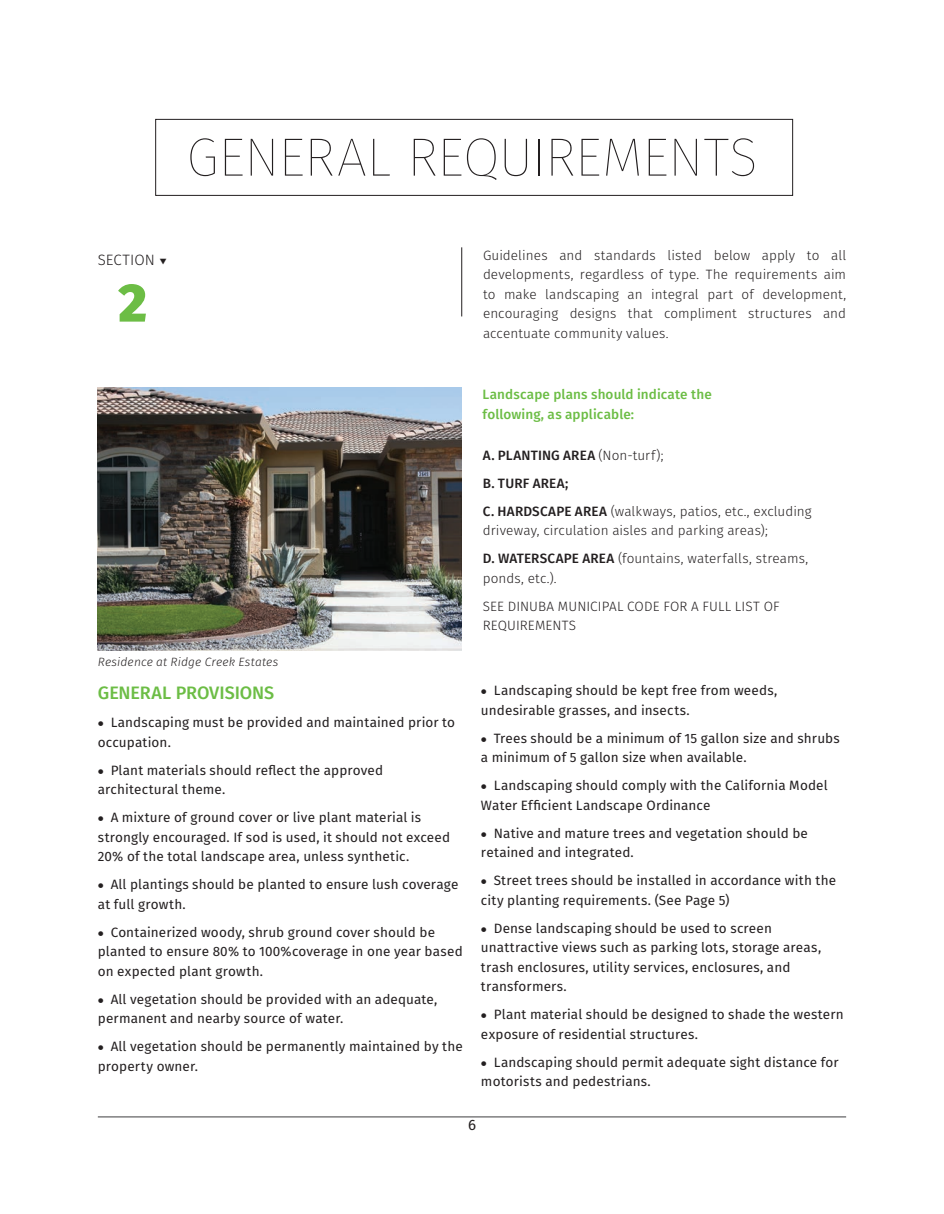
<style>
.page{position:relative;width:944px;height:1214px;background:#fff}
.page>*{position:absolute;margin:0;border:0;box-sizing:border-box;transform-origin:0 0}
.t1{font:100 54px "Fira Sans";letter-spacing:-.015em;color:#231f20}
.t2{font:800 54px "Fira Sans";color:#6cbd45}
.t3{font:500 18px "Fira Sans";letter-spacing:-.005em;color:#6cbd45}
.t4{font:300 15px "Fira Sans";color:#231f20}
.t5{font:15px "Fira Sans";color:#231f20}
.t6{font:13.5px/19.5px "Fira Sans";letter-spacing:.01em;color:#231f20}
.t7{font:300 13.5px/19.5px "Fira Sans";letter-spacing:.005em;color:#231f20}
.t8{font:500 13.5px/19.5px "Fira Sans";letter-spacing:.01em;color:#6cbd45}
.t9{font:italic 300 12px "Fira Sans";letter-spacing:.01em;color:#231f20}
.s1{font-family:"Modern Pictograms";font-weight:400}
.s2{font-weight:500}
.s3{font-family:"Entypo"}
</style>
<div class="page">
<img style="left:98px;top:387px;width:363px;height:263px">
<div style="left:155px;top:119px;width:638px;height:77px;border:1px solid #231f20"></div>
<hr style="left:461px;top:247px;width:1px;height:69px;background:#231f20">
<hr style="left:98px;top:1116px;width:748px;height:1px;background:#3e3e3f">
<h1 class="t1" style="left:186px;top:119px;width:573px">GENERAL REQUIREMENTS</h1>
<p class="t4" style="left:98px;top:249px;width:71px">SECTION <span class="s1">/</span></p>
<h1 class="t2" style="left:118px;top:254px;width:30px">2</h1>
<p class="t7" style="left:483px;top:245px;width:364px;text-align:justify">Guidelines and standards listed below apply to all developments, regardless of type. The requirements aim to make landscaping an integral part of development, encouraging designs that compliment structures and accentuate community values.</p>
<p class="t8" style="left:482px;top:384px;width:231px">Landscape plans should indicate the following, as applicable:</p>
<p class="t7" style="left:483px;top:441px;width:330px;line-height:28px"><span class="s2">A. PLANTING AREA</span> (Non-turf);<br><span class="s2">B. TURF AREA;<br>C. HARDSCAPE AREA</span> (walkways, patios, etc., excluding</p>
<p class="t7" style="left:483px;top:516px;width:327px;line-height:28px">driveway, circulation aisles and parking areas);<br><span class="s2">D. WATERSCAPE AREA</span> (fountains, waterfalls, streams,</p>
<p class="t7" style="left:483px;top:564px;width:298px;line-height:28px">ponds, etc.).<br>SEE DINUBA MUNICIPAL CODE FOR A FULL LIST OF</p>
<p class="t7" style="left:483px;top:615px;width:95px">REQUIREMENTS</p>
<p class="t9" style="left:98px;top:653px;width:182px">Residence at Ridge Creek Estates</p>
<h2 class="t3" style="left:98px;top:678px;width:178px">GENERAL PROVISIONS</h2>
<p class="t6" style="left:98px;top:712px;width:359px"><span class="s3">}</span> Landscaping must be provided and maintained prior to occupation.</p>
<p class="t6" style="left:98px;top:760px;width:287px"><span class="s3">}</span> Plant materials should reflect the approved architectural theme.</p>
<p class="t6" style="left:98px;top:807px;width:354px"><span class="s3">}</span> A mixture of ground cover or live plant material is strongly encouraged. If sod is used, it should not exceed<br>20% of the total landscape area, unless synthetic.</p>
<p class="t6" style="left:98px;top:874px;width:362px"><span class="s3">}</span> All plantings should be planted to ensure lush coverage at full growth.</p>
<p class="t6" style="left:98px;top:922px;width:366px"><span class="s3">}</span> Containerized woody, shrub ground cover should be planted to ensure 80% to 100%coverage in one year based on expected plant growth.</p>
<p class="t6" style="left:98px;top:989px;width:341px"><span class="s3">}</span> All vegetation should be provided with an adequate, permanent and nearby source of water.</p>
<p class="t6" style="left:98px;top:1036px;width:366px"><span class="s3">}</span> All vegetation should be permanently maintained by the property owner.</p>
<p class="t6" style="left:481px;top:680px;width:298px"><span class="s3">}</span> Landscaping should be kept free from weeds, undesirable grasses, and insects.</p>
<p class="t6" style="left:481px;top:727px;width:360px"><span class="s3">}</span> Trees should be a minimum of 15 gallon size and shrubs a minimum of 5 gallon size when available.</p>
<p class="t6" style="left:481px;top:775px;width:348px"><span class="s3">}</span> Landscaping should comply with the California Model<br>Water Efficient Landscape Ordinance</p>
<p class="t6" style="left:481px;top:822px;width:328px"><span class="s3">}</span> Native and mature trees and vegetation should be retained and integrated.</p>
<p class="t6" style="left:481px;top:870px;width:357px"><span class="s3">}</span> Street trees should be installed in accordance with the city planting requirements. (See Page 5)</p>
<p class="t6" style="left:481px;top:917px;width:342px"><span class="s3">}</span> Dense landscaping should be used to screen unattractive views such as parking lots, storage areas, trash enclosures, utility services, enclosures, and transformers.</p>
<p class="t6" style="left:481px;top:1004px;width:364px"><span class="s3">}</span> Plant material should be designed to shade the western exposure of residential structures.</p>
<p class="t6" style="left:481px;top:1051px;width:359px"><span class="s3">}</span> Landscaping should permit adequate sight distance for motorists and pedestrians.</p>
<p class="t5" style="left:468px;top:1113px;width:9px">6</p>
</div>
